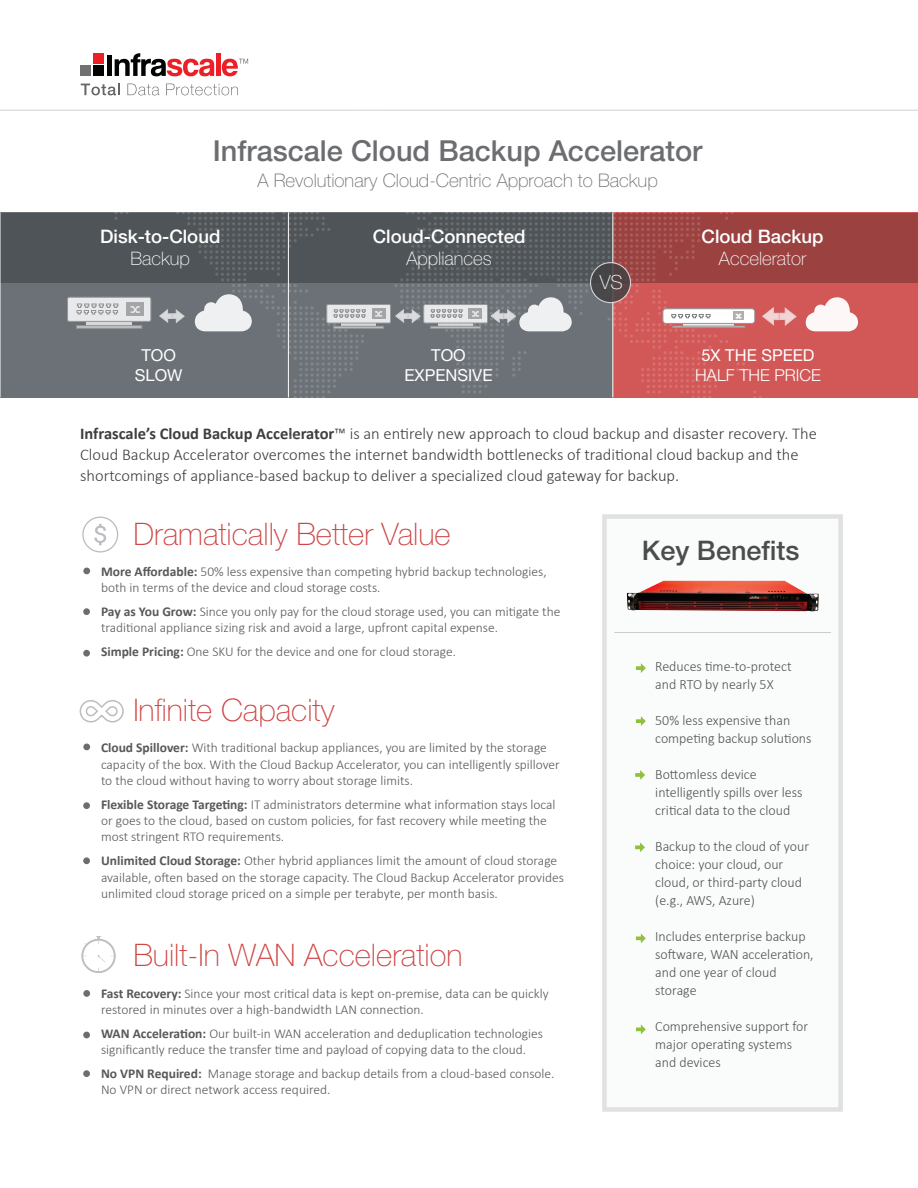
<style>
.page{position:relative;width:918px;height:1188px;background:#fff}
.page>*{position:absolute;margin:0;border:0;box-sizing:border-box;transform-origin:0 0}
.t1{font:100 31.05px "Helvetica Neue LT Pro";color:#ce4544}
.t2{font:500 28.95px "Helvetica Neue LT Pro";color:#6c6d70}
.t3{font:500 27px "Helvetica Neue LT Pro";color:#4c4c4c}
.t4{font:100 19.5px "Helvetica Neue LT Pro";color:#fff}
.t5{font:100 18.75px "Helvetica Neue LT Pro";color:#6c6d70}
.t6{font:500 18.6px "Helvetica Neue LT Pro";color:#fff}
.t7{font:100 18.6px "Helvetica Neue LT Pro";color:#fff}
.t8{font:300 16.5px/21px "Calibri";color:#3e3e3f}
.t9{font:16.5px/19.8px "Helvetica Neue LT Pro";color:#fff;text-align:center}
.t10{font:300 16.5px "Helvetica Neue LT Pro";color:#fff}
.t11{font:300 14.25px/18px "Calibri";color:#515151}
.t12{font:300 13.5px/16.2px "Calibri";color:#57585a}
.s1{font-weight:700}
</style>
<div class="page">
<div style="left:602px;top:514px;width:241px;height:598px;background:#fafbfb;border:4px solid #e0e1e0"></div>
<svg style="left:636px;top:716px;width:10px;height:10px"></svg>
<svg style="left:635px;top:842px;width:10px;height:10px"></svg>
<svg style="left:635px;top:770px;width:10px;height:10px"></svg>
<svg style="left:636px;top:1024px;width:10px;height:10px"></svg>
<svg style="left:636px;top:933px;width:10px;height:10px"></svg>
<svg style="left:636px;top:663px;width:10px;height:10px"></svg>
<div style="left:83px;top:568px;width:7px;height:6px;background:#6c6d70;border-radius:50%"></div>
<div style="left:83px;top:608px;width:7px;height:7px;background:#6c6d70;border-radius:50%"></div>
<div style="left:83px;top:650px;width:7px;height:7px;background:#6c6d70;border-radius:50%"></div>
<div style="left:83px;top:744px;width:7px;height:6px;background:#6c6d70;border-radius:50%"></div>
<div style="left:83px;top:802px;width:7px;height:7px;background:#6c6d70;border-radius:50%"></div>
<div style="left:83px;top:857px;width:7px;height:7px;background:#6c6d70;border-radius:50%"></div>
<div style="left:83px;top:990px;width:7px;height:7px;background:#6c6d70;border-radius:50%"></div>
<div style="left:83px;top:1032px;width:7px;height:6px;background:#6c6d70;border-radius:50%"></div>
<div style="left:83px;top:1070px;width:7px;height:7px;background:#6c6d70;border-radius:50%"></div>
<hr style="left:614px;top:632px;width:217px;height:1px;background:#666">
<svg style="left:79px;top:700px;width:45px;height:23px"></svg>
<div style="left:0;top:212px;width:613px;height:185px;background:#6b7177"></div>
<div style="left:613px;top:212px;width:305px;height:185px;background:#d25757"></div>
<svg style="left:1px;top:213px;width:917px;height:70px;background:#7d4849"></svg>
<hr style="left:0;top:110px;width:918px;height:1px;background:#d1d1d1">
<hr style="left:0;top:212px;width:1px;height:185px;background:#fff">
<hr style="left:108px;top:56px;width:4px;height:20px;background:#040503">
<div style="left:93px;top:53px;width:11px;height:11px;background:#ed1f26"></div>
<div style="left:93px;top:65px;width:11px;height:11px;background:#040503"></div>
<div style="left:81px;top:65px;width:10px;height:11px;background:#707171"></div>
<svg style="left:115px;top:53px;width:99px;height:23px"></svg>
<hr style="left:216px;top:53px;width:4px;height:23px;background:#ed1f26">
<svg style="left:222px;top:59px;width:26px;height:17px"></svg>
<svg style="left:81px;top:84px;width:39px;height:11px"></svg>
<svg style="left:127px;top:84px;width:32px;height:11px"></svg>
<svg style="left:166px;top:84px;width:72px;height:11px"></svg>
<svg style="left:806px;top:297px;width:52px;height:34px"></svg>
<svg style="left:82px;top:517px;width:36px;height:36px"></svg>
<svg style="left:81px;top:936px;width:35px;height:37px"></svg>
<img style="left:627px;top:580px;width:192px;height:32px">
<div style="left:68px;top:297px;width:83px;height:24px;background:#e8e9ea;border-radius:2px"></div>
<div style="left:67px;top:297px;width:84px;height:25px;border:1px solid #9e9e9e;border-radius:2px"></div>
<hr style="left:76px;top:325px;width:66px;height:4px;background:#909192">
<svg style="left:77px;top:110px;width:719px;height:288px"></svg>
<svg style="left:591px;top:263px;width:40px;height:40px"></svg>
<div style="left:590px;top:262px;width:41px;height:41px;border:1px solid #e5e6e5;border-radius:50%"></div>
<h2 class="t2" style="left:213px;top:134px;width:491px">Infrascale Cloud Backup Accelerator</h2>
<h3 class="t5" style="left:257px;top:170px;width:402px">A Revolutionary Cloud-Centric Approach to Backup</h3>
<h3 class="t6" style="left:100px;top:225px;width:122px">Disk-to-Cloud</h3>
<h3 class="t7" style="left:131px;top:248px;width:61px">Backup</h3>
<h3 class="t6" style="left:373px;top:225px;width:154px">Cloud-Connected</h3>
<h3 class="t7" style="left:407px;top:248px;width:87px">Appliances</h3>
<h3 class="t4" style="left:600px;top:271px;width:25px">VS</h3>
<h3 class="t6" style="left:702px;top:225px;width:124px">Cloud Backup</h3>
<h3 class="t7" style="left:719px;top:248px;width:89px">Accelerator</h3>
<p class="t9" style="left:135px;top:345px;width:49px">TOO<br>SLOW</p>
<p class="t9" style="left:405px;top:345px;width:89px">TOO<br>EXPENSIVE</p>
<p class="t9" style="left:701px;top:345px;width:115px">5X THE SPEED</p>
<p class="t10" style="left:695px;top:365px;width:127px">HALF THE PRICE</p>
<p class="t8" style="left:80px;top:423px;width:738px"><span class="s1">Infrascale’s Cloud Backup Accelerator</span>™ is an entirely new approach to cloud backup and disaster recovery. The<br>Cloud Backup Accelerator overcomes the internet bandwidth bottlenecks of traditional cloud backup and the shortcomings of appliance-based backup to deliver a specialized cloud gateway for backup.</p>
<h1 class="t1" style="left:133px;top:516px;width:319px">Dramatically Better Value</h1>
<p class="t12" style="left:101px;top:563px;width:447px"><span class="s1">More Affordable:</span> 50% less expensive than competing hybrid backup technologies, both in terms of the device and cloud storage costs.</p>
<p class="t12" style="left:101px;top:603px;width:461px"><span class="s1">Pay as You Grow:</span> Since you only pay for the cloud storage used, you can mitigate the traditional appliance sizing risk and avoid a large, upfront capital expense.</p>
<p class="t12" style="left:101px;top:643px;width:357px"><span class="s1">Simple Pricing:</span> One SKU for the device and one for cloud storage.</p>
<h1 class="t1" style="left:133px;top:693px;width:203px">Infinite Capacity</h1>
<p class="t12" style="left:101px;top:740px;width:460px"><span class="s1">Cloud Spillover:</span> With traditional backup appliances, you are limited by the storage capacity of the box. With the Cloud Backup Accelerator, you can intelligently spillover to the cloud without having to worry about storage limits.</p>
<p class="t12" style="left:101px;top:796px;width:456px"><span class="s1">Flexible Storage Targeting:</span> IT administrators determine what information stays local or goes to the cloud, based on custom policies, for fast recovery while meeting the most stringent RTO requirements.</p>
<p class="t12" style="left:101px;top:853px;width:464px"><span class="s1">Unlimited Cloud Storage:</span> Other hybrid appliances limit the amount of cloud storage available, often based on the storage capacity. The Cloud Backup Accelerator provides unlimited cloud storage priced on a simple per terabyte, per month basis.</p>
<h1 class="t1" style="left:133px;top:937px;width:331px">Built-In WAN Acceleration</h1>
<p class="t12" style="left:101px;top:985px;width:449px"><span class="s1">Fast Recovery:</span> Since your most critical data is kept on-premise, data can be quickly restored in minutes over a high-bandwidth LAN connection.</p>
<p class="t12" style="left:101px;top:1025px;width:444px"><span class="s1">WAN Acceleration:</span> Our built-in WAN acceleration and deduplication technologies significantly reduce the transfer time and payload of copying data to the cloud.</p>
<p class="t12" style="left:101px;top:1065px;width:455px"><span class="s1">No VPN Required:</span> Manage storage and backup details from a cloud-based console.<br>No VPN or direct network access required.</p>
<h3 class="t3" style="left:642px;top:534px;width:159px">Key Benefits</h3>
<p class="t11" style="left:655px;top:657px;width:138px">Reduces time-to-protect and RTO by nearly 5X</p>
<p class="t11" style="left:655px;top:711px;width:158px">50% less expensive than competing backup solutions</p>
<p class="t11" style="left:655px;top:765px;width:149px">Bottomless device intelligently spills over less critical data to the cloud</p>
<p class="t11" style="left:655px;top:837px;width:155px">Backup to the cloud of your choice: your cloud, our cloud, or third-party cloud (e.g., AWS, Azure)</p>
<p class="t11" style="left:655px;top:927px;width:160px">Includes enterprise backup software, WAN acceleration, and one year of cloud storage</p>
<p class="t11" style="left:655px;top:1017px;width:155px">Comprehensive support for major operating systems and devices</p>
</div>
